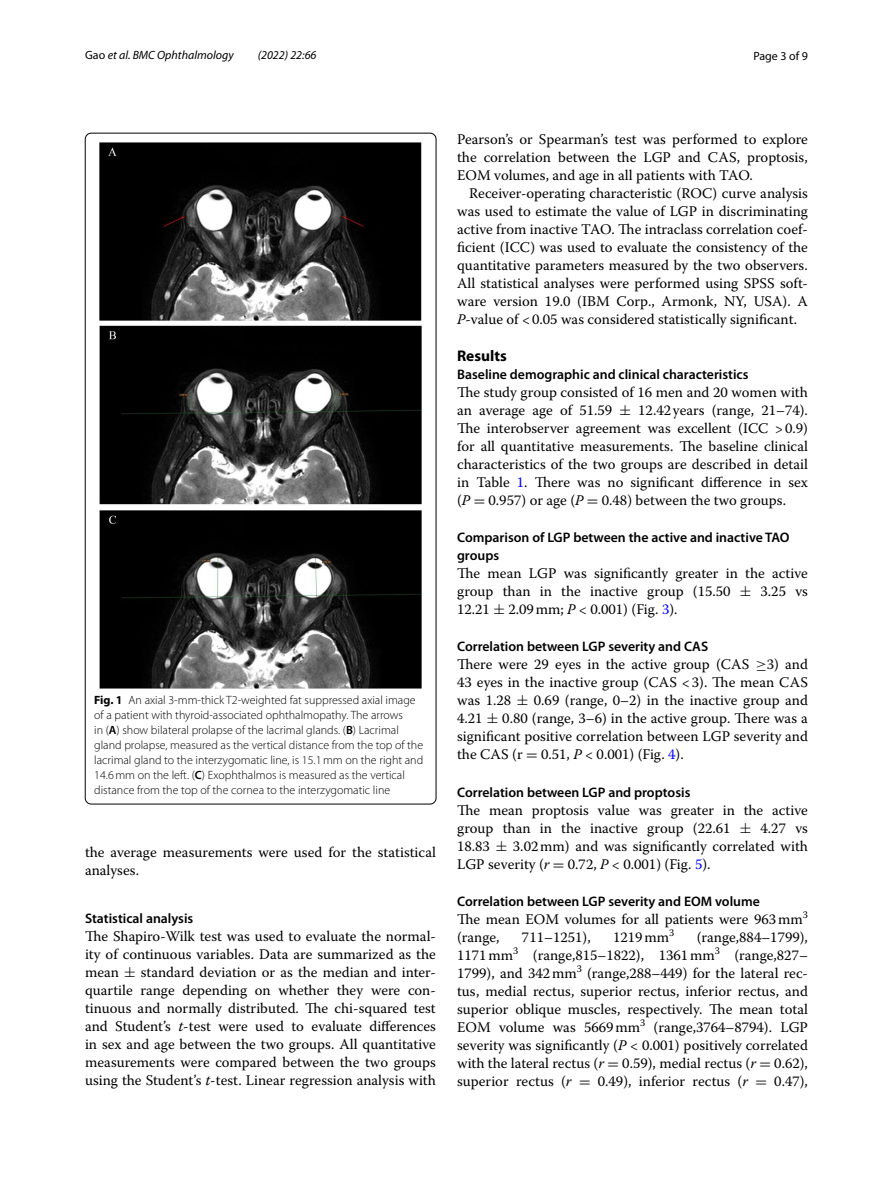
<style>
.page{position:relative;width:893px;height:1187px;background:#fff}
.page>*{position:absolute;margin:0;border:0;box-sizing:border-box;transform-origin:0 0}
.t1{font:700 15.45px "Myriad Pro";color:#000}
.t2{font:14.7px/18px "Warnock Pro";color:#000;text-align:justify}
.t3{font:600 13.8px/18px "Myriad Pro";color:#000}
.t4{font:300 12px/15px "Myriad Pro";color:#000}
.t5{font:italic 12px "Myriad Pro";color:#000}
.t6{font:12px "Myriad Pro";color:#000}
.s1{font-style:normal}
.s2{font-weight:700}
.s3{font-weight:600}
.s4{font-family:"MTSY"}
.s5{font-style:italic}
.s6{color:#00f}
</style>
<div class="page">
<img style="left:100px;top:142px;width:322px;height:546px">
<p class="t5" style="left:85px;top:48px;width:150px"><span class="s1">Gao</span> et al. BMC Ophthalmology</p>
<p class="t5" style="left:258px;top:48px;width:60px">(2022) 22:66</p>
<p class="t6" style="left:753px;top:48px;width:56px">Page 3 of 9</p>
<p class="t4" style="left:94px;top:692px;width:330px"><span class="s2">Fig. 1</span> An axial 3-mm-thick T2-weighted fat suppressed axial image of a patient with thyroid-associated ophthalmopathy. The arrows<br>in (<span class="s3">A</span>) show bilateral prolapse of the lacrimal glands. (<span class="s3">B</span>) Lacrimal gland prolapse, measured as the vertical distance from the top of the lacrimal gland to the interzygomatic line, is 15.1mm on the right and 14.6mm on the left. (<span class="s3">C</span>) Exophthalmos is measured as the vertical distance from the top of the cornea to the interzygomatic line</p>
<p class="t2" style="left:85px;top:842px;width:352px">the average measurements were used for the statistical analyses.</p>
<p class="t3" style="left:85px;top:909px;width:110px">Statistical analysis</p>
<p class="t2" style="left:85px;top:927px;width:352px">The Shapiro-Wilk test was used to evaluate the normal&shy;ity of continuous variables. Data are summarized as the mean <span class="s4">±</span> standard deviation or as the median and inter&shy;quartile range depending on whether they were con&shy;tinuous and normally distributed. The chi-squared test and Student’s <span class="s5">t</span>-test were used to evaluate differences in sex and age between the two groups. All quantitative measurements were compared between the two groups using the Student’s <span class="s5">t</span>-test. Linear regression analysis with</p>
<p class="t2" style="left:457px;top:130px;width:352px">Pearson’s or Spearman’s test was performed to explore the correlation between the LGP and CAS, proptosis, EOM volumes, and age in all patients with TAO.</p>
<p class="t2" style="left:457px;top:184px;width:352px;text-indent:12px">Receiver-operating characteristic (ROC) curve analysis was used to estimate the value of LGP in discriminating active from inactive TAO. The intraclass correlation coef&shy;ficient (ICC) was used to evaluate the consistency of the quantitative parameters measured by the two observers.<br>All statistical analyses were performed using SPSS soft&shy;ware version 19.0 (IBM Corp., Armonk, NY, USA). A <span class="s5">P</span>-value of &lt;0.05 was considered statistically significant.</p>
<p class="t1" style="left:457px;top:346px;width:51px">Results</p>
<p class="t3" style="left:457px;top:365px;width:293px">Baseline demographic and clinical characteristics</p>
<p class="t2" style="left:457px;top:383px;width:352px">The study group consisted of 16 men and 20 women with an average age of 51.59 <span class="s4">±</span> 12.42years (range, 21–74).<br>The interobserver agreement was excellent (ICC &gt;0.9) for all quantitative measurements. The baseline clinical characteristics of the two groups are described in detail in Table <span class="s6">1</span>. There was no significant difference in sex (<span class="s5">P</span> <span class="s4">=</span> 0.957) or age (<span class="s5">P</span> <span class="s4">=</span> 0.48) between the two groups.</p>
<p class="t3" style="left:457px;top:528px;width:334px">Comparison of LGP between the active and inactive TAO groups</p>
<p class="t2" style="left:457px;top:564px;width:352px">The mean LGP was significantly greater in the active group than in the inactive group (15.50 <span class="s4">±</span> 3.25 vs 12.21 <span class="s4">±</span> 2.09mm; <span class="s5">P</span> &lt; 0.001) (Fig. <span class="s6">3</span>).</p>
<p class="t3" style="left:457px;top:637px;width:253px">Correlation between LGP severity and CAS</p>
<p class="t2" style="left:457px;top:655px;width:352px">There were 29 eyes in the active group (CAS <span class="s4">≥</span>3) and 43 eyes in the inactive group (CAS &lt;3). The mean CAS was 1.28 <span class="s4">±</span> 0.69 (range, 0–2) in the inactive group and 4.21 <span class="s4">±</span> 0.80 (range, 3–6) in the active group. There was a significant positive correlation between LGP severity and the CAS (r <span class="s4">=</span> 0.51, <span class="s5">P</span> &lt; 0.001) (Fig. <span class="s6">4</span>).</p>
<p class="t3" style="left:457px;top:782px;width:235px">Correlation between LGP and proptosis</p>
<p class="t2" style="left:457px;top:800px;width:352px">The mean proptosis value was greater in the active group than in the inactive group (22.61 <span class="s4">±</span> 4.27 vs 18.83 <span class="s4">±</span> 3.02mm) and was significantly correlated with LGP severity (<span class="s5">r</span> <span class="s4">=</span> 0.72, <span class="s5">P</span> &lt; 0.001) (Fig. <span class="s6">5</span>).</p>
<p class="t3" style="left:457px;top:891px;width:304px">Correlation between LGP severity and EOM volume</p>
<p class="t2" style="left:457px;top:909px;width:352px">The mean EOM volumes for all patients were 963 -mm<sup>3 </sup>(range,</p>
<p class="t2" style="left:522px;top:927px;width:70px">711–1251),</p>
<p class="t2" style="left:613px;top:927px;width:63px">1219 -mm<sup>3</sup></p>
<p class="t2" style="left:457px;top:927px;width:352px;text-indent:240px">(range,884–1799), 1171 -mm<sup>3</sup> (range,815–1822), 1361 -mm<sup>3</sup> (range,827– 1799), and 342 -mm<sup>3</sup> (range,288–449) for the lateral rec&shy;tus, medial rectus, superior rectus, inferior rectus, and superior oblique muscles, respectively. The mean total EOM volume was 5669 -mm<sup>3</sup> (range,3764–8794). LGP severity was significantly (<span class="s5">P</span> &lt; 0.001) positively correlated with the lateral rectus (<span class="s5">r</span> <span class="s4">=</span> 0.59), medial rectus (<span class="s5">r</span> <span class="s4">=</span> 0.62), superior rectus (<span class="s5">r</span> <span class="s4">=</span> 0.49), inferior rectus (<span class="s5">r</span> <span class="s4">=</span> 0.47),</p>
</div>
